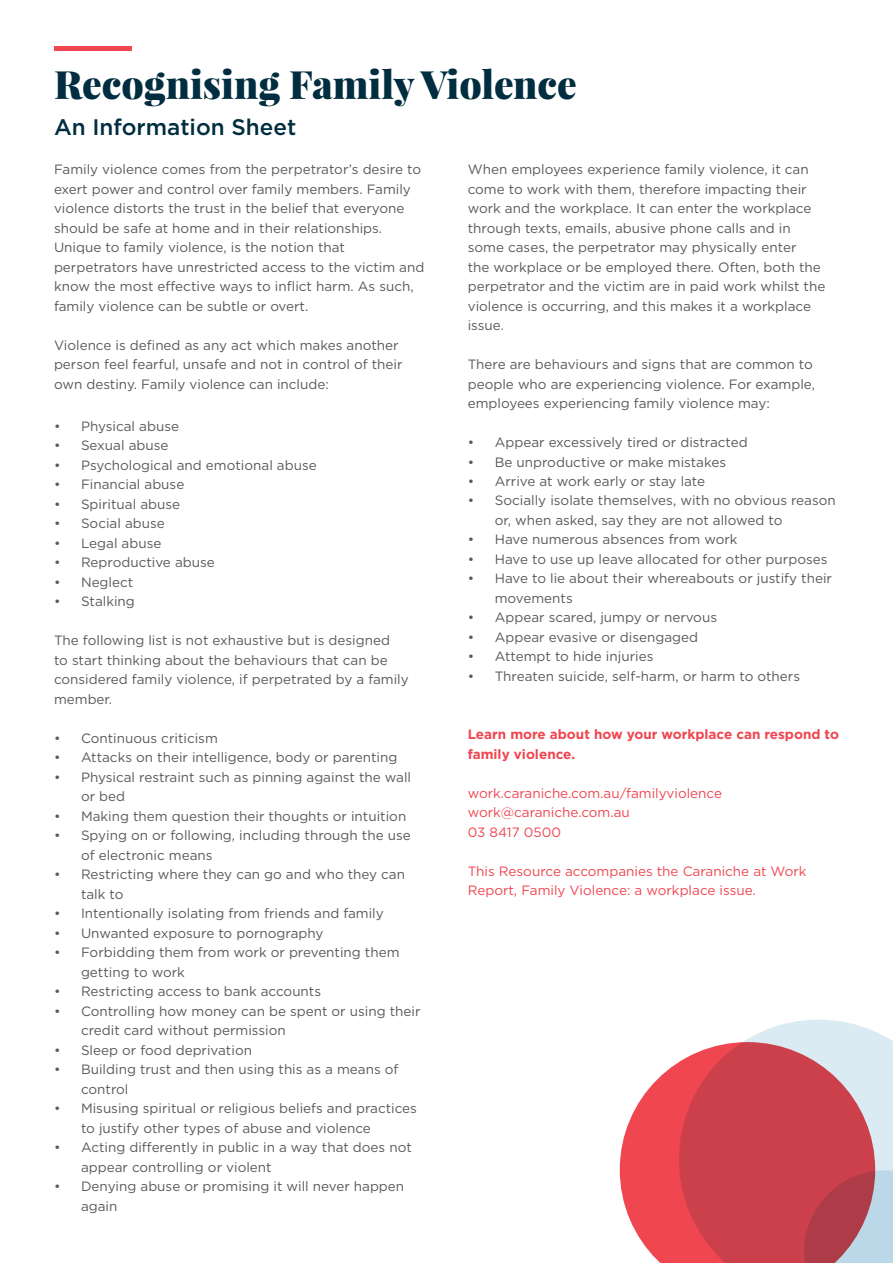
<style>
.page{position:relative;width:893px;height:1263px;background:#fff}
.page>*{position:absolute;margin:0;border:0;box-sizing:border-box;transform-origin:0 0}
.t1{font:900 39px "Playfair Display";color:#002d3f}
.t2{font:500 22.5px "Gotham";color:#002d3f}
.t3{font:13.5px/19.5px "Gotham";color:#58595b}
.t4{font:13.5px/19.5px "Gotham";color:#ef4650}
.t5{font:700 13.5px/19.5px "Gotham";color:#ef4650}
</style>
<div class="page">
<hr style="left:54px;top:47px;width:77px;height:4px;background:#ef4650">
<svg style="left:743px;top:1019px;width:150px;height:244px;fill:#daebf3"></svg>
<svg style="left:620px;top:1042px;width:255px;height:221px;background:#d65e68"></svg>
<h1 class="t1" style="left:54px;top:59px;width:524px">Recognising Family Violence</h1>
<h2 class="t2" style="left:54px;top:114px;width:244px">An Information Sheet</h2>
<p class="t3" style="left:54px;top:160px;width:372px">Family violence comes from the perpetrator’s desire to exert power and control over family members. Family violence distorts the trust in the belief that everyone should be safe at home and in their relationships.<br>Unique to family violence, is the notion that perpetrators have unrestricted access to the victim and know the most effective ways to inflict harm. As such, family violence can be subtle or overt.</p>
<p class="t3" style="left:54px;top:335px;width:350px">Violence is defined as any act which makes another person feel fearful, unsafe and not in control of their own destiny. Family violence can include:</p>
<p class="t3" style="left:54px;top:416px;width:127px">• Physical abuse</p>
<p class="t3" style="left:54px;top:435px;width:116px">• Sexual abuse</p>
<p class="t3" style="left:54px;top:455px;width:264px">• Psychological and emotional abuse</p>
<p class="t3" style="left:54px;top:474px;width:132px">• Financial abuse</p>
<p class="t3" style="left:54px;top:494px;width:128px">• Spiritual abuse</p>
<p class="t3" style="left:54px;top:513px;width:112px">• Social abuse</p>
<p class="t3" style="left:54px;top:533px;width:109px">• Legal abuse</p>
<p class="t3" style="left:54px;top:552px;width:162px">• Reproductive abuse</p>
<p class="t3" style="left:54px;top:572px;width:81px">• Neglect</p>
<p class="t3" style="left:54px;top:591px;width:82px">• Stalking</p>
<p class="t3" style="left:54px;top:630px;width:356px">The following list is not exhaustive but is designed<br>to start thinking about the behaviours that can be considered family violence, if perpetrated by a family member.</p>
<p class="t3" style="left:54px;top:728px;width:165px">• Continuous criticism</p>
<p class="t3" style="left:54px;top:747px;width:345px">• Attacks on their intelligence, body or parenting</p>
<p class="t3" style="left:81px;top:767px;width:332px;text-indent:-27px">• Physical restraint such as pinning against the wall or bed</p>
<p class="t3" style="left:54px;top:806px;width:354px">• Making them question their thoughts or intuition</p>
<p class="t3" style="left:81px;top:825px;width:331px;text-indent:-27px">• Spying on or following, including through the use of electronic means</p>
<p class="t3" style="left:81px;top:864px;width:326px;text-indent:-27px">• Restricting where they can go and who they can talk to</p>
<p class="t3" style="left:54px;top:903px;width:331px">• Intentionally isolating from friends and family</p>
<p class="t3" style="left:54px;top:923px;width:271px">• Unwanted exposure to pornography</p>
<p class="t3" style="left:81px;top:942px;width:320px;text-indent:-27px">• Forbidding them from work or preventing them getting to work</p>
<p class="t3" style="left:54px;top:981px;width:269px">• Restricting access to bank accounts</p>
<p class="t3" style="left:81px;top:1001px;width:341px;text-indent:-27px">• Controlling how money can be spent or using their credit card without permission</p>
<p class="t3" style="left:54px;top:1040px;width:200px">• Sleep or food deprivation</p>
<p class="t3" style="left:81px;top:1059px;width:319px;text-indent:-27px">• Building trust and then using this as a means of control</p>
<p class="t3" style="left:81px;top:1098px;width:337px;text-indent:-27px">• Misusing spiritual or religious beliefs and practices to justify other types of abuse and violence</p>
<p class="t3" style="left:81px;top:1137px;width:332px;text-indent:-27px">• Acting differently in public in a way that does not appear controlling or violent</p>
<p class="t3" style="left:81px;top:1176px;width:325px;text-indent:-27px">• Denying abuse or promising it will never happen again</p>
<p class="t3" style="left:468px;top:159px;width:359px">When employees experience family violence, it can come to work with them, therefore impacting their work and the workplace. It can enter the workplace through texts, emails, abusive phone calls and in some cases, the perpetrator may physically enter<br>the workplace or be employed there. Often, both the perpetrator and the victim are in paid work whilst the violence is occurring, and this makes it a workplace issue.</p>
<p class="t3" style="left:468px;top:354px;width:349px">There are behaviours and signs that are common to people who are experiencing violence. For example, employees experiencing family violence may:</p>
<p class="t3" style="left:468px;top:432px;width:282px">• Appear excessively tired or distracted</p>
<p class="t3" style="left:468px;top:452px;width:260px">• Be unproductive or make mistakes</p>
<p class="t3" style="left:468px;top:471px;width:239px">• Arrive at work early or stay late</p>
<p class="t3" style="left:495px;top:491px;width:343px;text-indent:-27px">• Socially isolate themselves, with no obvious reason or, when asked, say they are not allowed to</p>
<p class="t3" style="left:468px;top:530px;width:271px">• Have numerous absences from work</p>
<p class="t3" style="left:468px;top:549px;width:361px">• Have to use up leave allocated for other purposes</p>
<p class="t3" style="left:495px;top:569px;width:339px;text-indent:-27px">• Have to lie about their whereabouts or justify their movements</p>
<p class="t3" style="left:468px;top:608px;width:251px">• Appear scared, jumpy or nervous</p>
<p class="t3" style="left:468px;top:627px;width:232px">• Appear evasive or disengaged</p>
<p class="t3" style="left:468px;top:647px;width:187px">• Attempt to hide injuries</p>
<p class="t3" style="left:468px;top:666px;width:334px">• Threaten suicide, self-harm, or harm to others</p>
<p class="t5" style="left:468px;top:725px;width:373px">Learn more about how your workplace can respond to family violence.</p>
<p class="t4" style="left:468px;top:783px;width:256px">work.caraniche.com.au/familyviolence work@caraniche.com.au<br>03 8417 0500</p>
<p class="t4" style="left:468px;top:861px;width:340px">This Resource accompanies the Caraniche at Work<br>Report, Family Violence: a workplace issue.</p>
</div>
